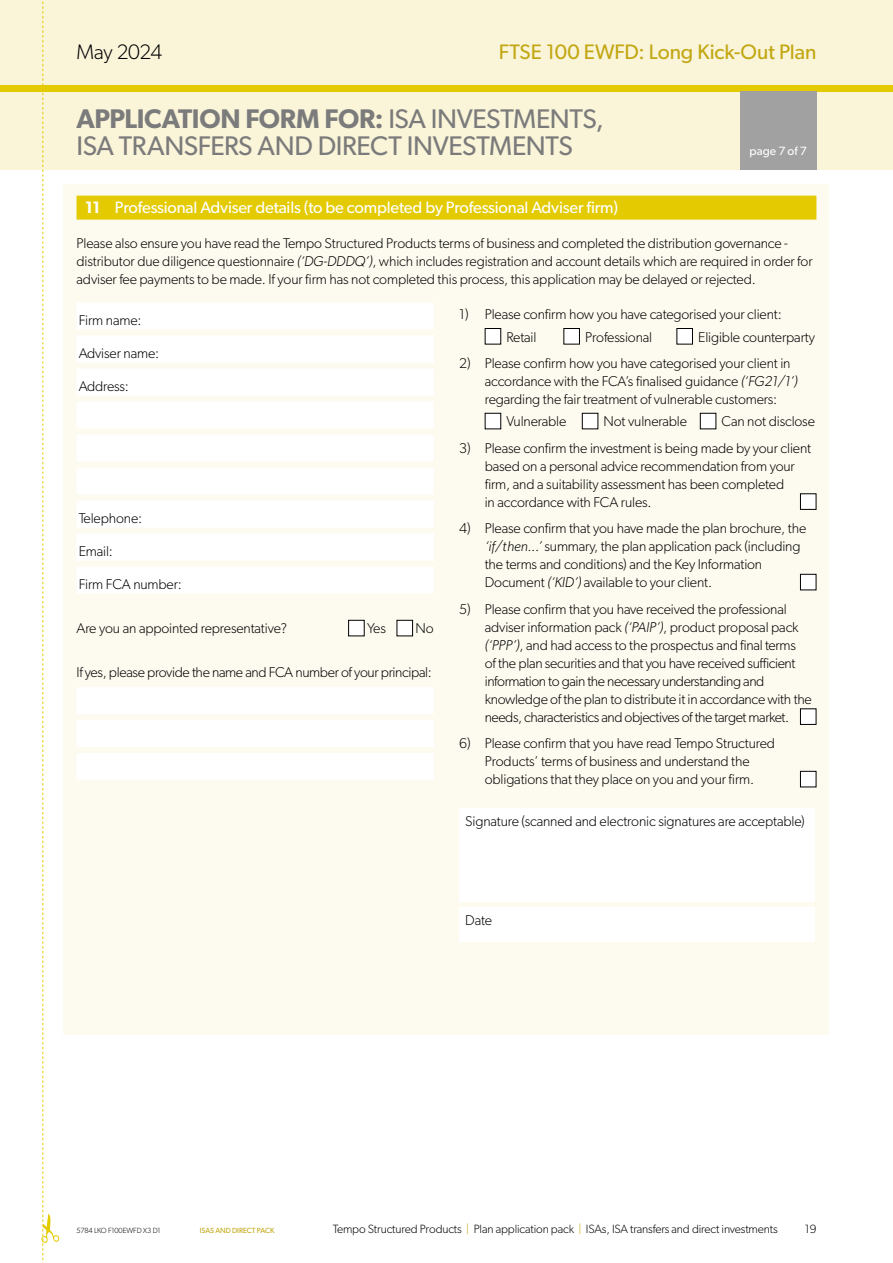
<style>
.page{position:relative;width:893px;height:1263px;background:#fff}
.page>*{position:absolute;margin:0;border:0;box-sizing:border-box;transform-origin:0 0}
.Header_1___APP_FO{font:27px/27px "Gibson";letter-spacing:-.015em;color:#7b7b7b}
.t1{font:21px "Gibson";letter-spacing:-.005em;color:#c2a712}
.t2{font:300 21px "Gibson";letter-spacing:-.02em;color:#000}
.Form_header{font:16.5px "Gibson";letter-spacing:-.01em;color:#fff}
.Body_-_text{font:300 14.25px/18px "Gibson";letter-spacing:-.01em;color:#000}
.Form_-_White_backgro{font:300 14.25px "Gibson";letter-spacing:-.01em;color:#000}
.t3{font:300 12px "Gibson";letter-spacing:-.01em;color:#000}
.APP_Number{font:12px "Gibson";letter-spacing:.005em;color:#fff}
.t4{font:300 7.5px "Gibson";letter-spacing:-.01em;color:#000}
.t5{font:7.5px "Gibson";letter-spacing:-.02em;color:#c2a712}
.s1{font-weight:600}
.s2{font-style:italic}
.s3{color:#c2a712}
</style>
<div class="page">
<div style="left:0;top:0;width:893px;height:170px;background:#faf4d9"></div>
<div style="left:64px;top:184px;width:765px;height:850px;background:#fdfbf0"></div>
<div style="left:0;top:85px;width:893px;height:6px;background:#e4ca00"></div>
<svg style="left:41px;top:1px;width:18px;height:1262px"></svg>
<div style="left:77px;top:196px;width:739px;height:24px;background:#e4ca00"></div>
<div style="left:77px;top:302px;width:357px;height:27px;background:#fff"></div>
<div style="left:77px;top:335px;width:357px;height:27px;background:#fff"></div>
<div style="left:77px;top:368px;width:357px;height:27px;background:#fff"></div>
<div style="left:77px;top:401px;width:357px;height:27px;background:#fff"></div>
<div style="left:77px;top:434px;width:357px;height:27px;background:#fff"></div>
<div style="left:77px;top:467px;width:357px;height:27px;background:#fff"></div>
<div style="left:77px;top:500px;width:357px;height:27px;background:#fff"></div>
<div style="left:77px;top:533px;width:357px;height:27px;background:#fff"></div>
<div style="left:77px;top:566px;width:357px;height:27px;background:#fff"></div>
<div style="left:77px;top:687px;width:357px;height:27px;background:#fff"></div>
<div style="left:77px;top:720px;width:357px;height:27px;background:#fff"></div>
<div style="left:77px;top:753px;width:357px;height:27px;background:#fff"></div>
<div style="left:349px;top:620px;width:15px;height:16px;background:#fff"></div>
<div style="left:348px;top:620px;width:17px;height:16px;border:1px solid #000"></div>
<div style="left:397px;top:620px;width:16px;height:16px;background:#fff"></div>
<div style="left:397px;top:620px;width:16px;height:16px;border:1px solid #000"></div>
<div style="left:485px;top:328px;width:16px;height:16px;background:#fff"></div>
<div style="left:485px;top:328px;width:16px;height:16px;border:1px solid #000"></div>
<div style="left:564px;top:328px;width:15px;height:16px;background:#fff"></div>
<div style="left:563px;top:328px;width:17px;height:16px;border:1px solid #000"></div>
<div style="left:677px;top:328px;width:15px;height:16px;background:#fff"></div>
<div style="left:676px;top:328px;width:17px;height:16px;border:1px solid #000"></div>
<div style="left:485px;top:413px;width:16px;height:16px;background:#fff"></div>
<div style="left:485px;top:413px;width:16px;height:16px;border:1px solid #000"></div>
<div style="left:582px;top:413px;width:16px;height:16px;background:#fff"></div>
<div style="left:582px;top:413px;width:16px;height:16px;border:1px solid #000"></div>
<div style="left:700px;top:413px;width:16px;height:16px;background:#fff"></div>
<div style="left:700px;top:413px;width:16px;height:16px;border:1px solid #000"></div>
<div style="left:800px;top:494px;width:16px;height:15px;background:#fff"></div>
<div style="left:800px;top:493px;width:16px;height:17px;border:1px solid #000"></div>
<div style="left:800px;top:574px;width:16px;height:16px;background:#fff"></div>
<div style="left:800px;top:574px;width:16px;height:16px;border:1px solid #000"></div>
<div style="left:800px;top:709px;width:16px;height:15px;background:#fff"></div>
<div style="left:800px;top:708px;width:16px;height:17px;border:1px solid #000"></div>
<div style="left:800px;top:771px;width:16px;height:16px;background:#fff"></div>
<div style="left:800px;top:771px;width:16px;height:16px;border:1px solid #000"></div>
<div style="left:459px;top:808px;width:356px;height:94px;background:#fff"></div>
<div style="left:459px;top:908px;width:356px;height:34px;background:#fff"></div>
<div style="left:740px;top:91px;width:76px;height:79px;background:#a1a1a1"></div>
<h2 class="t2" style="left:77px;top:39px;width:87px">May 2024</h2>
<h2 class="t1" style="left:499px;top:39px;width:319px">FTSE 100 EWFD: Long Kick-Out Plan</h2>
<p class="Header_1___APP_FO" style="left:77px;top:105px;width:529px"><span class="s1">APPLICATION FORM FOR:</span> ISA INVESTMENTS,<br>ISA TRANSFERS AN D DIRECT INVESTMENTS</p>
<p class="APP_Number" style="left:750px;top:144px;width:59px">page X of X</p>
<p class="APP_Number" style="left:778px;top:144px;width:30px">7 7</p>
<p class="Form_header" style="left:85px;top:198px;width:535px"><span class="s1">11</span> Professional Adviser details (to be completed by Professional Adviser firm)</p>
<p class="Body_-_text" style="left:77px;top:234px;width:738px">Please also ensure you have read the Tempo Structured Products terms of business and completed the distribution governance - distributor due diligence questionnaire <span class="s2">(‘DG-DDDQ’)</span>, which includes registration and account details which are required in order for adviser fee payments to be made. If your firm has not completed this process, this application may be delayed or rejected.</p>
<p class="Form_-_White_backgro" style="left:79px;top:312px;width:64px">Firm name:</p>
<p class="Form_-_White_backgro" style="left:79px;top:345px;width:82px">Adviser name:</p>
<p class="Form_-_White_backgro" style="left:79px;top:378px;width:52px">Address:</p>
<p class="Body_-_text" style="left:459px;top:305px;width:324px">1) Please confirm how you have categorised your client:</p>
<p class="Body_-_text" style="left:506px;top:327px;width:32px">Retail</p>
<p class="Body_-_text" style="left:585px;top:327px;width:69px">Professional</p>
<p class="Body_-_text" style="left:698px;top:327px;width:118px">Eligible counterparty</p>
<p class="Body_-_text" style="left:485px;top:354px;width:314px;text-indent:-26px">2) Please confirm how you have categorised your client in accordance with the FCA’s finalised guidance <span class="s2">(‘FG21/1’) </span>regarding the fair treatment of vulnerable customers:</p>
<p class="Body_-_text" style="left:506px;top:412px;width:61px">Vulnerable</p>
<p class="Body_-_text" style="left:604px;top:412px;width:85px">Not vulnerable</p>
<p class="Body_-_text" style="left:722px;top:412px;width:95px">Can not disclose</p>
<p class="Body_-_text" style="left:485px;top:439px;width:328px;text-indent:-26px">3) Please confirm the investment is being made by your client based on a personal advice recommendation from your firm, and a suitability assessment has been completed<br>in accordance with FCA rules.</p>
<p class="Body_-_text" style="left:485px;top:519px;width:323px;text-indent:-26px">4) Please confirm that you have made the plan brochure, the <span class="s2">‘if/then...’</span> summary, the plan application pack (including the terms and conditions) and the Key Information Document <span class="s2">(‘KID’)</span> available to your client.</p>
<p class="Body_-_text" style="left:485px;top:600px;width:329px;text-indent:-26px">5) Please confirm that you have received the professional adviser information pack <span class="s2">(‘PAIP’)</span>, product proposal pack <span class="s2">(‘PPP’)</span>, and had access to the prospectus and final terms<br>of the plan securities and that you have received sufficient information to gain the necessary understanding and knowledge of the plan to distribute it in accordance with the needs, characteristics and objectives of the target market.</p>
<p class="Body_-_text" style="left:459px;top:734px;width:317px;text-align:center">6) Please confirm that you have read Tempo Structured<br>Products’ terms of business and understand the obligations that they place on you and your firm.</p>
<p class="Body_-_text" style="left:465px;top:811px;width:341px">Signature (scanned and electronic signatures are acceptable)</p>
<p class="Form_-_White_backgro" style="left:79px;top:510px;width:65px">Telephone:</p>
<p class="Form_-_White_backgro" style="left:79px;top:543px;width:36px">Email:</p>
<p class="Form_-_White_backgro" style="left:79px;top:576px;width:105px">Firm FCA number:</p>
<p class="Body_-_text" style="left:77px;top:619px;width:212px">Are you an appointed representative?</p>
<p class="Body_-_text" style="left:367px;top:619px;width:20px">Yes</p>
<p class="Body_-_text" style="left:415px;top:619px;width:20px">No</p>
<p class="Body_-_text" style="left:77px;top:663px;width:357px">If yes, please provide the name and FCA number of your principal:</p>
<p class="Body_-_text" style="left:465px;top:911px;width:28px">Date</p>
<p class="t4" style="left:77px;top:1226px;width:86px">5784 LKO F100EWFD X3 D1</p>
<p class="t3" style="left:333px;top:1222px;width:446px">Tempo Structured Products <span class="s3">|</span> Plan application pack <span class="s3">|</span> ISAs, ISA transfers and direct investments</p>
<p class="t5" style="left:200px;top:1226px;width:67px">ISAS AN D DIRECT PACK</p>
<p class="t3" style="left:805px;top:1222px;width:13px">19</p>
</div>
